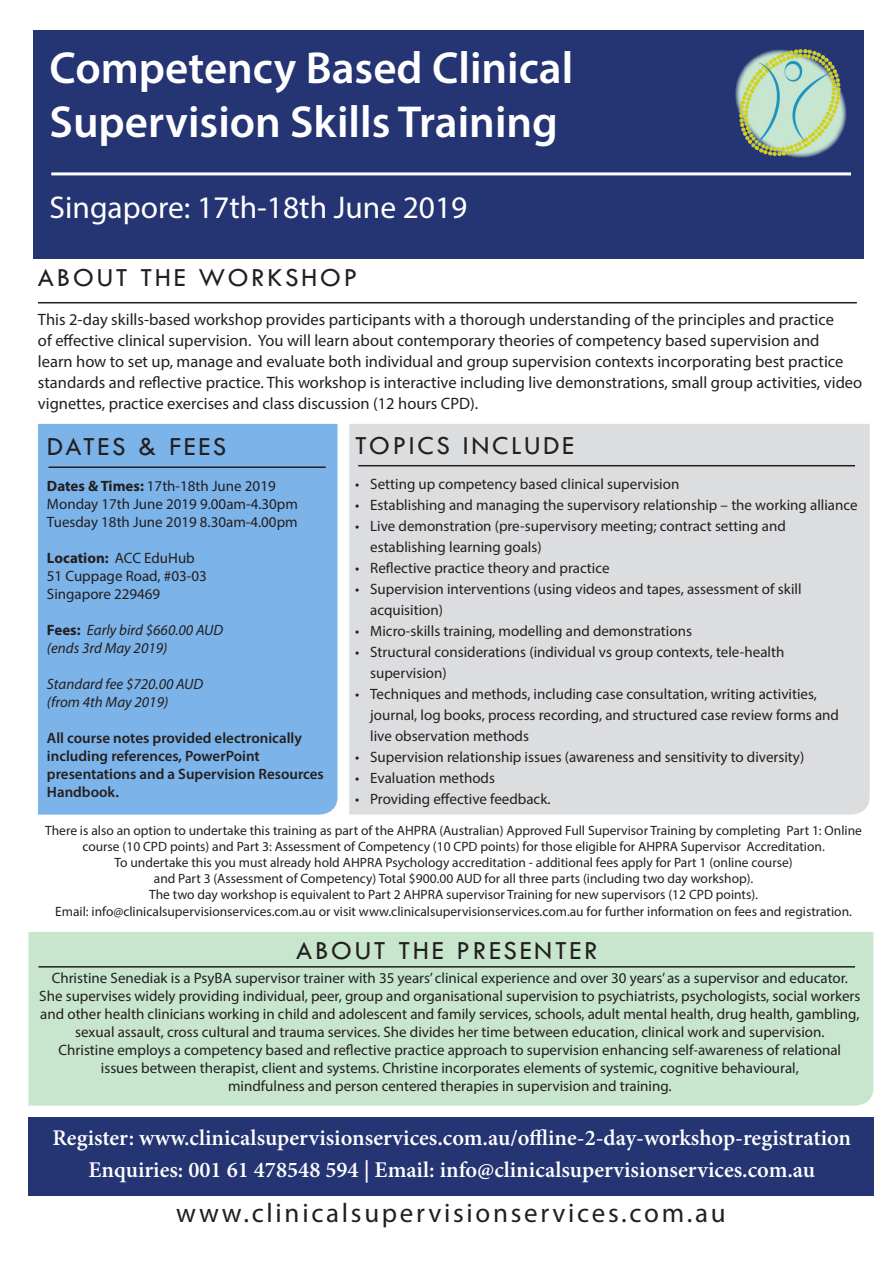
<style>
.page{position:relative;width:893px;height:1263px;background:#fff}
.page>*{position:absolute;margin:0;border:0;box-sizing:border-box;transform-origin:0 0}
.t1{font:600 45px "Myriad Pro";color:#fff}
.t2{font:31.5px "Myriad Pro";color:#fff}
.t3{font:27px "Tw Cen";letter-spacing:.1em;color:#231f20}
.t4{font:27px "Myriad Pro";letter-spacing:.1em;color:#231f20}
.t5{font:600 22.5px "Minion Pro";color:#fff}
.t6{font:16.5px/21px "Myriad Pro";color:#231f20}
.t7{font:15px/21px "Myriad Pro";color:#231f20}
.t8{font:600 15px/18px "Myriad Pro";color:#231f20}
.t9{font:italic 15px "Myriad Pro";color:#231f20}
.t10{font:700 15px "Myriad Pro";color:#231f20}
.t11{font:13.5px/16.2px "Myriad Pro";color:#231f20;text-align:center}
.s1{font-weight:700}
.s2{font-weight:400}
.s3{font-weight:700;font-style:normal}
</style>
<div class="page">
<hr style="left:38px;top:302px;width:819px;height:1px;background:#231f20">
<div style="left:28px;top:932px;width:845px;height:174px;background:#c8e5ce"></div>
<hr style="left:38px;top:966px;width:817px;height:1px;background:#231f20">
<div style="left:349px;top:424px;width:521px;height:391px;background:#dcdddf"></div>
<hr style="left:358px;top:465px;width:497px;height:1px;background:#231f20">
<div style="left:28px;top:1117px;width:845px;height:79px;background:#253472"></div>
<div style="left:38px;top:424px;width:300px;height:391px;background:#7cb3e9"></div>
<hr style="left:48px;top:466px;width:278px;height:2px;background:#231f20">
<div style="left:33px;top:31px;width:831px;height:228px;background:#253472"></div>
<hr style="left:51px;top:172px;width:800px;height:3px;background:#fff">
<img style="left:736px;top:49px;width:110px;height:108px">
<p class="t1" style="left:50px;top:39px;width:525px">Competency Based Clinical</p>
<p class="t1" style="left:50px;top:93px;width:510px">Supervision Skills Training</p>
<p class="t2" style="left:50px;top:188px;width:419px">Singapore: 17th-18th June 2019</p>
<p class="t3" style="left:38px;top:261px;width:321px">ABOUT THE WORKSHOP</p>
<p class="t6" style="left:38px;top:308px;width:826px">This 2-day skills-based workshop provides participants with a thorough understanding of the principles and practice<br>of effective clinical supervision. You will learn about contemporary theories of competency based supervision and<br>learn how to set up, manage and evaluate both individual and group supervision contexts incorporating best practice standards and reflective practice. This workshop is interactive including live demonstrations, small group activities, video vignettes, practice exercises and class discussion (12 hours CPD).</p>
<p class="t3" style="left:47px;top:430px;width:181px">DATES &amp; FEES</p>
<p class="t7" style="left:47px;top:475px;width:230px"><span class="s1">Dates &amp; Times:</span> 17th-18th June 2019</p>
<p class="t7" style="left:47px;top:493px;width:252px">Monday 17th June 2019 9.00am-4.30pm</p>
<p class="t7" style="left:47px;top:511px;width:252px">Tuesday 18th June 2019 8.30am-4.00pm</p>
<p class="t10" style="left:47px;top:548px;width:149px">Location: <span class="s2">ACC EduHub</span></p>
<p class="t7" style="left:47px;top:565px;width:161px">51 Cuppage Road, #03-03</p>
<p class="t7" style="left:47px;top:583px;width:115px">Singapore 229469</p>
<p class="t9" style="left:47px;top:621px;width:178px"><span class="s3">Fees:</span> Early bird $660.00 AUD</p>
<p class="t9" style="left:47px;top:639px;width:122px">(ends 3rd May 2019)</p>
<p class="t9" style="left:47px;top:675px;width:158px">Standard fee $720.00 AUD</p>
<p class="t9" style="left:47px;top:693px;width:123px">(from 4th May 2019)</p>
<p class="t8" style="left:47px;top:729px;width:278px">All course notes provided electronically including references, PowerPoint presentations and a Supervision Resources Handbook.</p>
<p class="t3" style="left:355px;top:429px;width:220px">TOPICS INCLUDE</p>
<p class="t7" style="left:355px;top:473px;width:326px">• Setting up competency based clinical supervision</p>
<p class="t7" style="left:355px;top:494px;width:504px">• Establishing and managing the supervisory relationship – the working alliance</p>
<p class="t7" style="left:370px;top:515px;width:417px;text-indent:-15px">• Live demonstration (pre-supervisory meeting; contract setting and establishing learning goals)</p>
<p class="t7" style="left:355px;top:557px;width:256px">• Reflective practice theory and practice</p>
<p class="t7" style="left:370px;top:578px;width:433px;text-indent:-15px">• Supervision interventions (using videos and tapes, assessment of skill acquisition)</p>
<p class="t7" style="left:355px;top:620px;width:338px">• Micro-skills training, modelling and demonstrations</p>
<p class="t7" style="left:370px;top:641px;width:416px;text-indent:-15px">• Structural considerations (individual vs group contexts, tele-health supervision)</p>
<p class="t7" style="left:370px;top:683px;width:470px;text-indent:-15px">• Techniques and methods, including case consultation, writing activities, journal, log books, process recording, and structured case review forms and live observation methods</p>
<p class="t7" style="left:355px;top:746px;width:451px">• Supervision relationship issues (awareness and sensitivity to diversity)</p>
<p class="t7" style="left:355px;top:767px;width:141px">• Evaluation methods</p>
<p class="t7" style="left:355px;top:788px;width:197px">• Providing effective feedback.</p>
<p class="t11" style="left:45px;top:822px;width:818px">There is also an option to undertake this training as part of the AHPRA (Australian) Approved Full Supervisor Training by completing Part 1: Online course (10 CPD points) and Part 3: Assessment of Competency (10 CPD points) for those eligible for AHPRA Supervisor Accreditation.</p>
<p class="t11" style="left:114px;top:854px;width:680px">To undertake this you must already hold AHPRA Psychology accreditation - additional fees apply for Part 1 (online course) and Part 3 (Assessment of Competency) Total $900.00 AUD for all three parts (including two day workshop).</p>
<p class="t11" style="left:55px;top:886px;width:798px">The two day workshop is equivalent to Part 2 AHPRA supervisor Training for new supervisors (12 CPD points).<br>Email: info@clinicalsupervisionservices.com.au or visit www.clinicalsupervisionservices.com.au for further information on fees and registration.</p>
<p class="t3" style="left:296px;top:934px;width:303px">ABOUT THE PRESENTER</p>
<p class="t7" style="left:52px;top:967px;width:798px">Christine Senediak is a PsyBA supervisor trainer with 35 years’ clinical experience and over 30 years’ as a supervisor and educator.</p>
<p class="t7" style="left:39px;top:987px;width:823px;line-height:18px;text-align:center">She supervises widely providing individual, peer, group and organisational supervision to psychiatrists, psychologists, social workers and other health clinicians working in child and adolescent and family services, schools, adult mental health, drug health, gambling, sexual assault, cross cultural and trauma services. She divides her time between education, clinical work and supervision.</p>
<p class="t7" style="left:59px;top:1039px;width:784px">Christine employs a competency based and reflective practice approach to supervision enhancing self-awareness of relational</p>
<p class="t7" style="left:101px;top:1057px;width:699px">issues between therapist, client and systems. Christine incorporates elements of systemic, cognitive behavioural,</p>
<p class="t7" style="left:228px;top:1075px;width:445px">mindfulness and person centered therapies in supervision and training.</p>
<p class="t5" style="left:52px;top:1122px;width:800px">Register: www.clinicalsupervisionservices.com.au/offline-2-day-workshop-registration</p>
<p class="t5" style="left:89px;top:1154px;width:728px">Enquiries: 001 61 478548 594 | Email: info@clinicalsupervisionservices.com.au</p>
<p class="t4" style="left:176px;top:1197px;width:551px">www.clinicalsupervisionservices.com.au</p>
</div>
